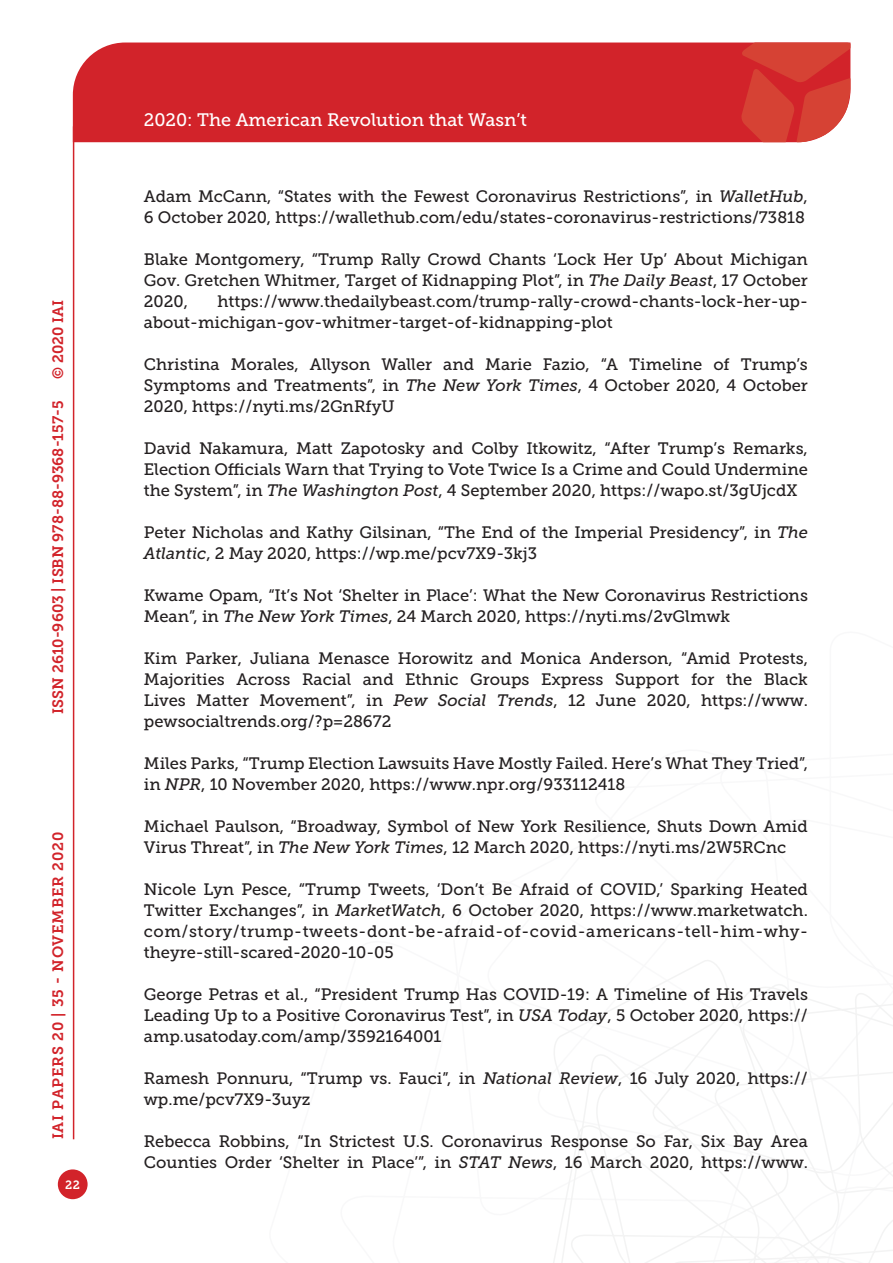
<style>
.page{position:relative;width:893px;height:1263px;background:#fff}
.page>*{position:absolute;margin:0;border:0;box-sizing:border-box;transform-origin:0 0}
.t1{font:18px "Museo Slab 500";color:#fff}
.Testo{font:16.5px/21px "Museo Slab 500";color:#231f20}
.t2{font:15px "Museo Slab 700";color:#d2232a}
.t3{font:15px "Museo Slab 700";letter-spacing:.05em;color:#d2232a}
.t4{font:12px "Museo Slab 700";color:#fff}
.s1{font-style:italic}
</style>
<div class="page">
<svg style="left:553px;top:960px;width:340px;height:303px"></svg>
<div style="left:73px;top:43px;width:668px;height:99px;background:#d2232a"></div>
<svg style="left:741px;top:43px;width:109px;height:99px;background:#d6433b"></svg>
<div style="left:58px;top:1169px;width:30px;height:30px;background:#d2232a;border-radius:50%"></div>
<hr style="left:73px;top:126px;width:1px;height:1013px;background:#d2232a">
<p class="t2" style="left:50px;top:379px;width:80px;rotate:-90deg">© 2020 IAI</p>
<p class="t2" style="left:49px;top:714px;width:315px;rotate:-90deg">ISSN 2610-9603 | ISBN 978-88-9368-157-5</p>
<p class="t3" style="left:50px;top:1139px;width:309px;rotate:-90deg">IAI PAPERS 20 | 35 - NOVEMBER 2020</p>
<p class="t4" style="left:65px;top:1178px;width:16px">22</p>
<p class="t1" style="left:144px;top:110px;width:385px">2020: The American Revolution that Wasn’t</p>
<p class="Testo" style="left:144px;top:186px;width:666px">Adam McCann, “States with the Fewest Coronavirus Restrictions”, in <span class="s1">WalletHub</span>,<br>6 October 2020, https://wallethub.com/edu/states-coronavirus-restrictions/73818</p>
<p class="Testo" style="left:144px;top:249px;width:666px;text-align:justify">Blake Montgomery, “Trump Rally Crowd Chants ‘Lock Her Up’ About Michigan Gov. Gretchen Whitmer, Target of Kidnapping Plot”, in <span class="s1">The Daily Beast</span>, 17 October 2020,</p>
<p class="Testo" style="left:144px;top:291px;width:666px;text-indent:74px">https://www.thedailybeast.com/trump-rally-crowd-chants-lock-her-up&shy;about-michigan-gov-whitmer-target-of-kidnapping-plot</p>
<p class="Testo" style="left:144px;top:354px;width:666px;text-align:justify">Christina Morales, Allyson Waller and Marie Fazio, “A Timeline of Trump’s Symptoms and Treatments”, in <span class="s1">The New York Times</span>, 4 October 2020, 4 October 2020, https://nyti.ms/2GnRfyU</p>
<p class="Testo" style="left:144px;top:438px;width:665px;text-align:justify">David Nakamura, Matt Zapotosky and Colby Itkowitz, “After Trump’s Remarks, Election Officials Warn that Trying to Vote Twice Is a Crime and Could Undermine the System”, in <span class="s1">The Washington Post</span>, 4 September 2020, https://wapo.st/3gUjcdX</p>
<p class="Testo" style="left:144px;top:522px;width:666px">Peter Nicholas and Kathy Gilsinan, “The End of the Imperial Presidency”, in <span class="s1">The<br>Atlantic</span>, 2 May 2020, https://wp.me/pcv7X9-3kj3</p>
<p class="Testo" style="left:144px;top:585px;width:666px">Kwame Opam, “It’s Not ‘Shelter in Place’: What the New Coronavirus Restrictions<br>Mean”, in <span class="s1">The New York Times</span>, 24 March 2020, https://nyti.ms/2vGlmwk</p>
<p class="Testo" style="left:144px;top:648px;width:666px;text-align:justify">Kim Parker, Juliana Menasce Horowitz and Monica Anderson, “Amid Protests, Majorities Across Racial and Ethnic Groups Express Support for the Black Lives Matter Movement”, in <span class="s1">Pew Social Trends</span>, 12 June 2020, https://www. pewsocialtrends.org/?p=28672</p>
<p class="Testo" style="left:144px;top:753px;width:666px">Miles Parks, “Trump Election Lawsuits Have Mostly Failed. Here’s What They Tried”, in <span class="s1">NPR</span>, 10 November 2020, https://www.npr.org/933112418</p>
<p class="Testo" style="left:144px;top:816px;width:665px">Michael Paulson, “Broadway, Symbol of New York Resilience, Shuts Down Amid<br>Virus Threat”, in <span class="s1">The New York Times</span>, 12 March 2020, https://nyti.ms/2W5RCnc</p>
<p class="Testo" style="left:144px;top:879px;width:666px;text-align:justify">Nicole Lyn Pesce, “Trump Tweets, ‘Don’t Be Afraid of COVID,’ Sparking Heated Twitter Exchanges”, in <span class="s1">MarketWatch</span>, 6 October 2020, https://www.marketwatch. com/story/trump-tweets-dont-be-afraid-of-covid-americans-tell-him-why&shy;theyre-still-scared-2020-10-05</p>
<p class="Testo" style="left:144px;top:984px;width:666px;text-align:justify">George Petras et al., “President Trump Has COVID-19: A Timeline of His Travels Leading Up to a Positive Coronavirus Test”, in <span class="s1">USA Today</span>, 5 October 2020, https:// amp.usatoday.com/amp/3592164001</p>
<p class="Testo" style="left:144px;top:1068px;width:666px">Ramesh Ponnuru, “Trump vs. Fauci”, in <span class="s1">National Review</span>, 16 July 2020, https:// wp.me/pcv7X9-3uyz</p>
<p class="Testo" style="left:144px;top:1131px;width:666px">Rebecca Robbins, “In Strictest U.S. Coronavirus Response So Far, Six Bay Area<br>Counties Order ‘Shelter in Place’”, in <span class="s1">STAT News</span>, 16 March 2020, https://www.</p>
</div>
